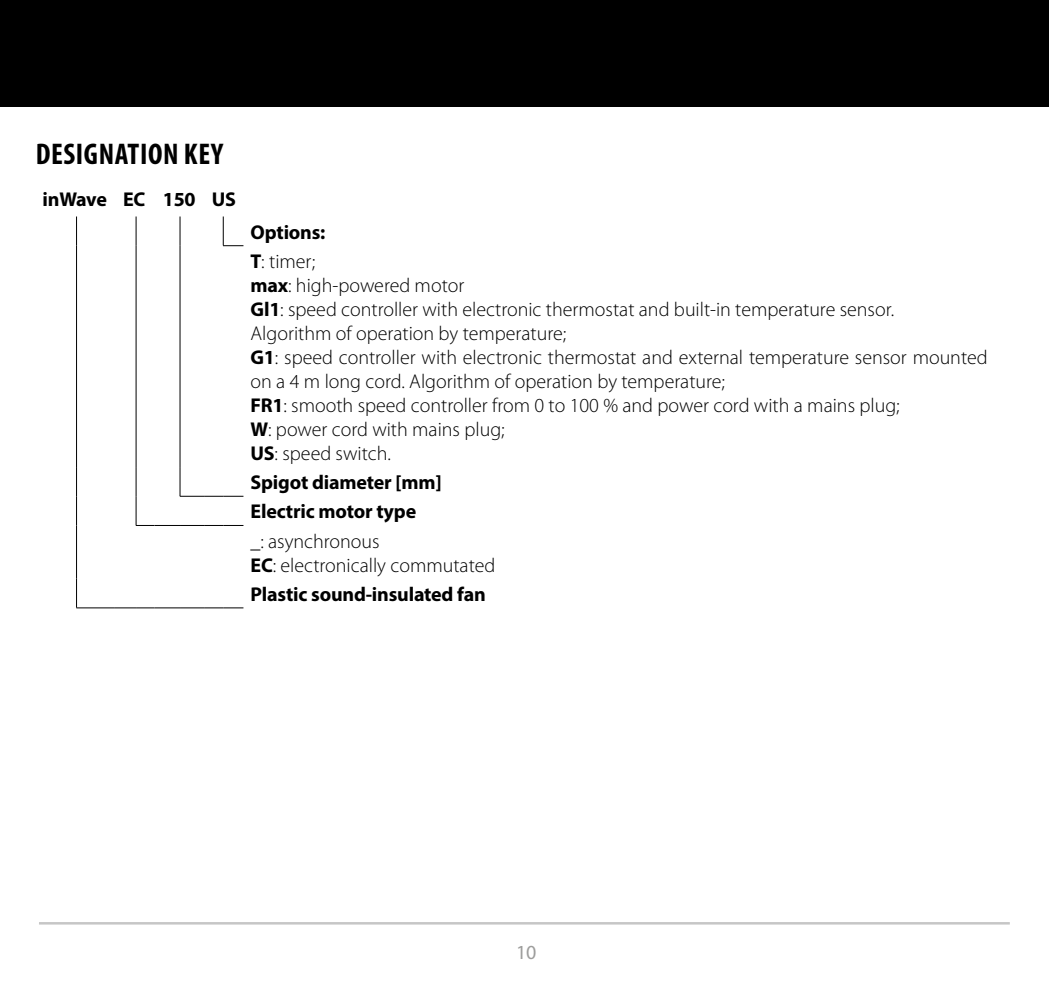
<style>
.page{position:relative;width:1049px;height:993px;background:#fff}
.page>*{position:absolute;margin:0;border:0;box-sizing:border-box;transform-origin:0 0}
.t1{font:700 condensed 30px "Myriad Pro";letter-spacing:.02em;color:#000}
.t2{font:300 20px/24px "Myriad Pro";color:#000}
.t3{font:700 20px/29.2px "Myriad Pro";letter-spacing:-.01em;color:#000}
.t4{font:20px "Myriad Pro";color:#9d9d9c}
.s1{font-weight:300}
.s2{font-weight:700}
</style>
<div class="page">
<div style="left:0;top:0;width:1049px;height:106px;background:#000"></div>
<hr style="left:39px;top:921px;width:971px;height:3px;background:#c6c6c6">
<svg style="left:76px;top:216px;width:1px;height:29px"></svg>
<hr style="left:76px;top:245px;width:1px;height:222px;background:#000">
<svg style="left:76px;top:467px;width:1px;height:58px"></svg>
<hr style="left:76px;top:525px;width:1px;height:53px;background:#000">
<svg style="left:76px;top:578px;width:1px;height:29px"></svg>
<hr style="left:76px;top:607px;width:38px;height:1px;background:#000">
<svg style="left:114px;top:607px;width:129px;height:1px"></svg>
<svg style="left:223px;top:216px;width:20px;height:30px"></svg>
<svg style="left:180px;top:216px;width:1px;height:29px"></svg>
<hr style="left:180px;top:245px;width:1px;height:222px;background:#000">
<svg style="left:136px;top:216px;width:1px;height:29px"></svg>
<hr style="left:136px;top:245px;width:1px;height:222px;background:#000">
<svg style="left:136px;top:467px;width:107px;height:59px"></svg>
<h1 class="t1" style="left:36px;top:135px;width:189px">DESIGNATION KEY</h1>
<p class="t3" style="left:43px;top:184px;width:195px">inWave EC 150 US</p>
<p class="t3" style="left:251px;top:216px;width:76px">Options:<br>T<span class="s1">: timer;</span></p>
<p class="t2" style="left:251px;top:273px;width:739px"><span class="s2">max</span>: high-powered motor<br><span class="s2">Gl1</span>: speed controller with electronic thermostat and built-in temperature sensor.<br>Algorithm of operation by temperature;<br><span class="s2">G1</span>: speed controller with electronic thermostat and external temperature sensor mounted on a 4 m long cord. Algorithm of operation by temperature;<br><span class="s2">FR1</span>: smooth speed controller from 0 to 100 % and power cord with a mains plug;<br><span class="s2">W</span>: power cord with mains plug;<br><span class="s2">US</span>: speed switch.</p>
<p class="t3" style="left:251px;top:467px;width:193px">Spigot diameter [mm]<br>Electric motor type<br>_<span class="s1">: asynchronous</span></p>
<p class="t3" style="left:251px;top:549px;width:246px">EC<span class="s1">: electronically commutated<br></span>Plastic sound-insulated fan</p>
<p class="t4" style="left:516px;top:939px;width:22px">10</p>
</div>
